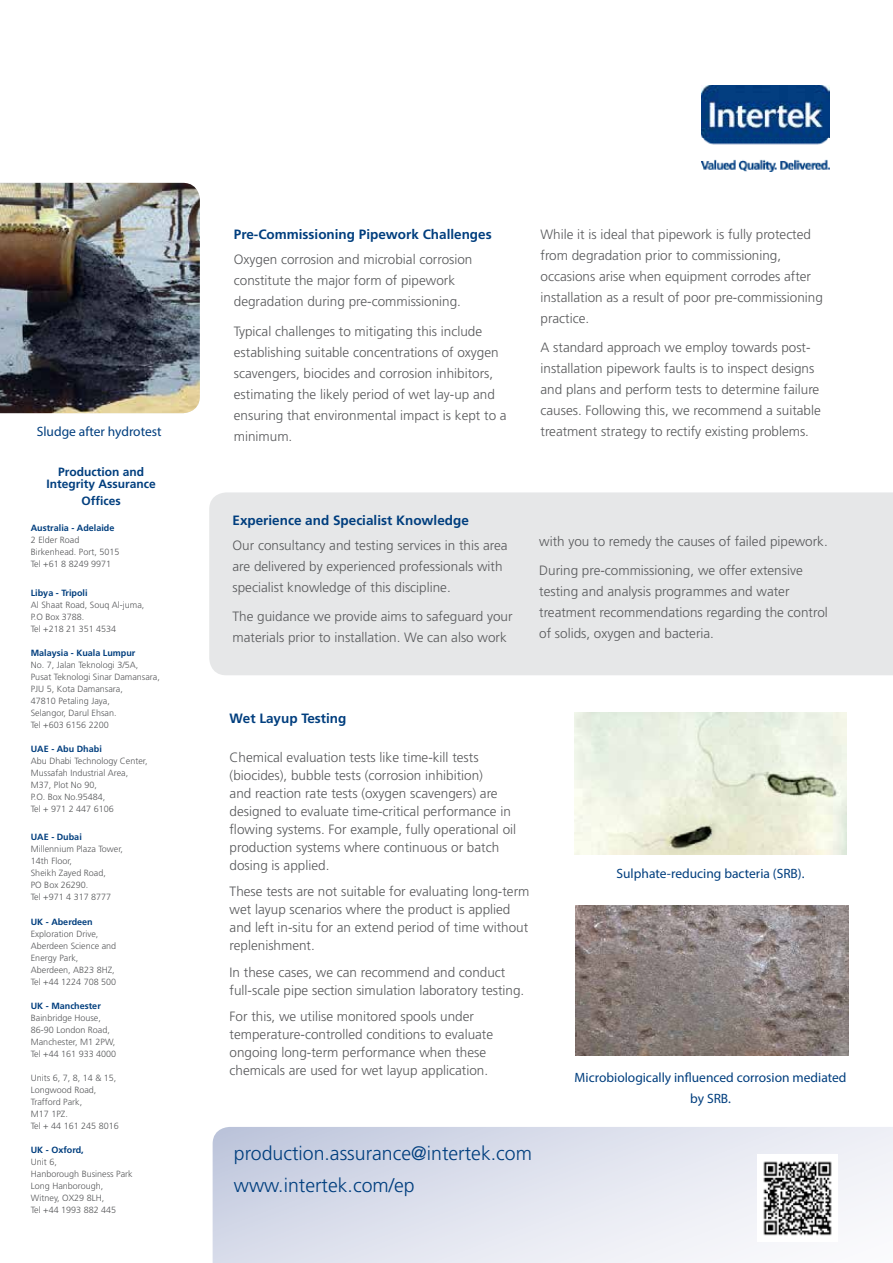
<style>
.page{position:relative;width:893px;height:1263px;background:#fff}
.page>*{position:absolute;margin:0;border:0;box-sizing:border-box;transform-origin:0 0}
.t1{font:300 19.5px/32.5px "Frutiger LT Std";color:#003e7e}
.t2{font:300 13.5px/21px "Frutiger LT Std";color:#58595b}
.t3{font:13.5px/21px "Myriad Pro";color:#003e7e;text-align:center}
.t4{font:700 13.5px "Frutiger LT Std";color:#003e7e}
.t5{font:700 12px/12px "Frutiger LT Std";color:#003e7e;text-align:center}
.t6{font:300 9px/12px "Frutiger LT Std";color:#58595b}
.t7{font:700 9px "Frutiger LT Std";color:#003e7e}
</style>
<div class="page">
<img style="left:702px;top:85px;width:127px;height:87px">
<img style="left:0;top:183px;width:200px;height:230px">
<div style="left:209px;top:492px;width:684px;height:183px;background:#e6e7e8"></div>
<svg style="left:213px;top:1127px;width:680px;height:136px"></svg>
<img style="left:758px;top:1154px;width:79px;height:87px">
<img style="left:575px;top:905px;width:274px;height:150px">
<img style="left:574px;top:713px;width:273px;height:141px">
<p class="t3" style="left:37px;top:421px;width:126px">Sludge after hydrotest</p>
<p class="t5" style="left:47px;top:466px;width:111px">Production and<br>Integrity Assurance</p>
<p class="t5" style="left:82px;top:494px;width:41px">Offices</p>
<p class="t7" style="left:31px;top:523px;width:85px">Australia - Adelaide</p>
<p class="t6" style="left:31px;top:534px;width:90px">2 Elder Road<br>Birkenhead. Port, 5015<br>Tel +61 8 8249 9971</p>
<p class="t7" style="left:31px;top:587px;width:58px">Libya - Tripoli</p>
<p class="t6" style="left:31px;top:599px;width:115px">Al Shaat Road, Souq Al-juma,<br>P.O Box 3788.<br>Tel +218 21 351 4534</p>
<p class="t7" style="left:31px;top:647px;width:106px">Malaysia - Kuala Lumpur</p>
<p class="t6" style="left:31px;top:659px;width:131px">No. 7, Jalan Teknologi 3/5A,<br>Pusat Teknologi Sinar Damansara,<br>PJU 5, Kota Damansara,<br>47810 Petaling Jaya,<br>Selangor, Darul Ehsan.<br>Tel +603 6156 2200</p>
<p class="t7" style="left:31px;top:743px;width:73px">UAE - Abu Dhabi</p>
<p class="t6" style="left:31px;top:755px;width:118px">Abu Dhabi Technology Center,<br>Mussafah Industrial Area,<br>M37, Plot No 90,<br>P.O. Box No.95484,<br>Tel + 971 2 447 6106</p>
<p class="t7" style="left:31px;top:831px;width:53px">UAE - Dubai</p>
<p class="t6" style="left:31px;top:843px;width:94px">Millennium Plaza Tower,<br>14th Floor,<br>Sheikh Zayed Road,<br>PO Box 26290.<br>Tel +971 4 317 8777</p>
<p class="t7" style="left:31px;top:916px;width:63px">UK - Aberdeen</p>
<p class="t6" style="left:31px;top:928px;width:87px">Exploration Drive,<br>Aberdeen Science and<br>Energy Park,<br>Aberdeen, AB23 8HZ,<br>Tel +44 1224 708 500</p>
<p class="t7" style="left:31px;top:1000px;width:72px">UK - Manchester</p>
<p class="t6" style="left:31px;top:1012px;width:87px">Bainbridge House,<br>86-90 London Road,<br>Manchester, M1 2PW,<br>Tel +44 161 933 4000</p>
<p class="t6" style="left:31px;top:1072px;width:89px">Units 6, 7, 8, 14 &amp; 15,<br>Longwood Road,<br>Trafford Park,<br>M17 1PZ.<br>Tel + 44 161 245 8016</p>
<p class="t7" style="left:31px;top:1144px;width:54px">UK - Oxford,</p>
<p class="t6" style="left:31px;top:1156px;width:103px">Unit 6,<br>Hanborough Business Park<br>Long Hanborough,<br>Witney, OX29 8LH,<br>Tel +44 1993 882 445</p>
<p class="t4" style="left:234px;top:226px;width:259px">Pre-Commissioning Pipework Challenges</p>
<p class="t2" style="left:234px;top:249px;width:240px">Oxygen corrosion and microbial corrosion constitute the major form of pipework degradation during pre-commissioning.</p>
<p class="t2" style="left:234px;top:321px;width:274px">Typical challenges to mitigating this include establishing suitable concentrations of oxygen scavengers, biocides and corrosion inhibitors, estimating the likely period of wet lay-up and ensuring that environmental impact is kept to a minimum.</p>
<p class="t2" style="left:540px;top:224px;width:284px">While it is ideal that pipework is fully protected from degradation prior to commissioning, occasions arise when equipment corrodes after installation as a result of poor pre-commissioning practice.</p>
<p class="t2" style="left:540px;top:337px;width:282px">A standard approach we employ towards post&shy;installation pipework faults is to inspect designs and plans and perform tests to determine failure causes. Following this, we recommend a suitable treatment strategy to rectify existing problems.</p>
<p class="t4" style="left:233px;top:512px;width:238px">Experience and Specialist Knowledge</p>
<p class="t2" style="left:233px;top:535px;width:277px">Our consultancy and testing services in this area are delivered by experienced professionals with specialist knowledge of this discipline.</p>
<p class="t2" style="left:233px;top:606px;width:282px">The guidance we provide aims to safeguard your materials prior to installation. We can also work</p>
<p class="t2" style="left:539px;top:526px;width:290px;line-height:29.5px">with you to remedy the causes of failed pipework.<br>During pre-commissioning, we offer extensive</p>
<p class="t2" style="left:539px;top:581px;width:290px">testing and analysis programmes and water treatment recommendations regarding the control of solids, oxygen and bacteria.</p>
<p class="t4" style="left:230px;top:710px;width:118px">Wet Layup Testing</p>
<p class="t2" style="left:230px;top:748px;width:288px;line-height:18px">Chemical evaluation tests like time-kill tests (biocides), bubble tests (corrosion inhibition)<br>and reaction rate tests (oxygen scavengers) are designed to evaluate time-critical performance in flowing systems. For example, fully operational oil production systems where continuous or batch dosing is applied.</p>
<p class="t2" style="left:230px;top:883px;width:301px;line-height:18px">These tests are not suitable for evaluating long-term wet layup scenarios where the product is applied and left in-situ for an extend period of time without replenishment.</p>
<p class="t2" style="left:230px;top:963px;width:296px;line-height:18px">In these cases, we can recommend and conduct full-scale pipe section simulation laboratory testing.</p>
<p class="t2" style="left:230px;top:1008px;width:265px;line-height:18px">For this, we utilise monitored spools under temperature-controlled conditions to evaluate ongoing long-term performance when these chemicals are used for wet layup application.</p>
<h1 class="t1" style="left:234px;top:1137px;width:300px">production.assurance@intertek.com www.intertek.com/ep</h1>
<p class="t3" style="left:616px;top:862px;width:190px">Sulphate-reducing bacteria (SRB).</p>
<p class="t3" style="left:575px;top:1067px;width:273px">Microbiologically influenced corrosion mediated by SRB.</p>
</div>
